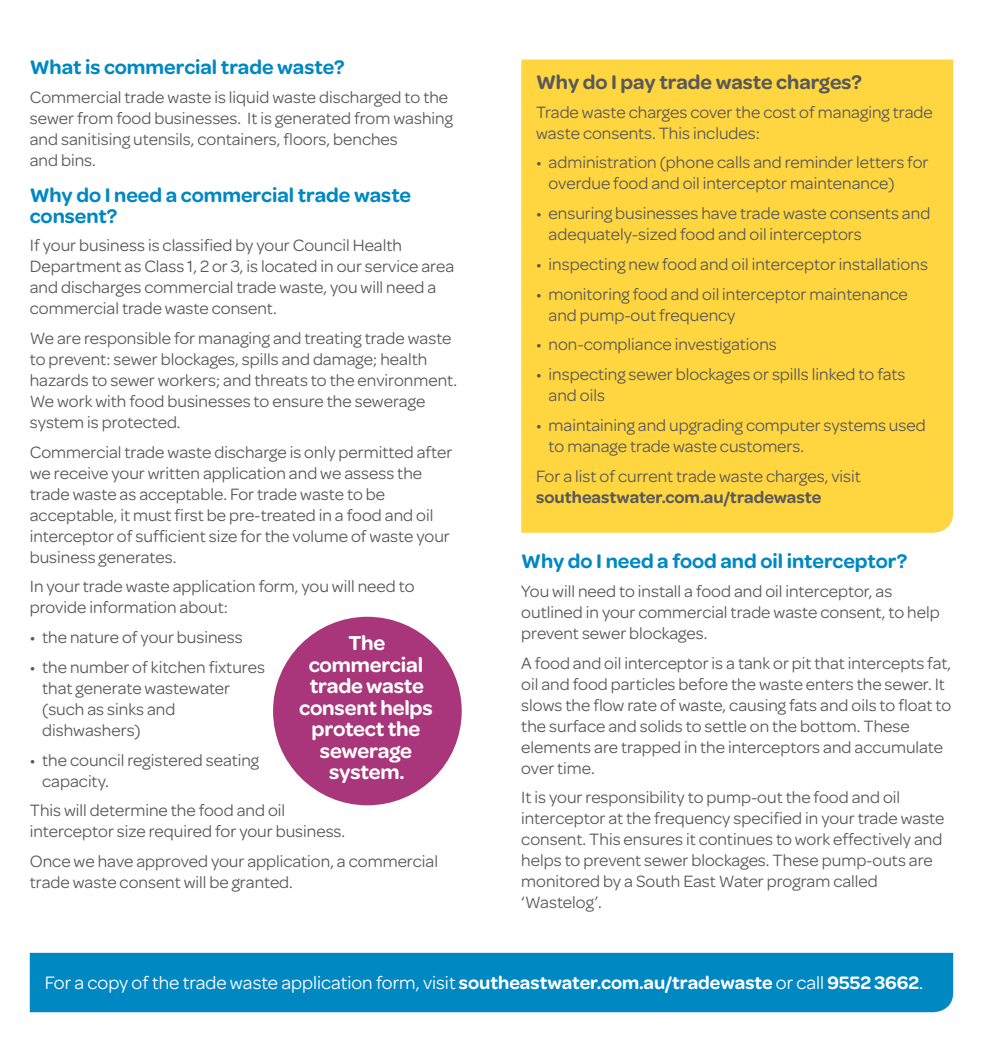
<style>
.page{position:relative;width:983px;height:1042px;background:#fff}
.page>*{position:absolute;margin:0;border:0;box-sizing:border-box;transform-origin:0 0}
.t1{font:600 21.53px/21.5px "Omnes";letter-spacing:-.01em;color:#fff;text-align:center}
.t2{font:600 21px/21px "Omnes";color:#0088c2}
.t3{font:600 21px "Omnes";color:#58595b}
.t4{font:19.25px "Omnes";color:#fff}
.t5{font:17.5px/21px "Omnes";color:#58595b}
.t6{font:600 17.5px "Omnes";color:#58595b}
.s1{font-weight:600}
</style>
<div class="page">
<div style="left:30px;top:953px;width:922px;height:59px;background:#0088c2"></div>
<div style="left:521px;top:60px;width:431px;height:473px;background:#ffd540"></div>
<div style="left:273px;top:617px;width:188px;height:188px;background:#a9357a;border-radius:50%"></div>
<p class="t2" style="left:30px;top:56px;width:316px">What is commercial trade waste?</p>
<p class="t5" style="left:30px;top:85px;width:424px">Commercial trade waste is liquid waste discharged to the sewer from food businesses. It is generated from washing and sanitising utensils, containers, floors, benches<br>and bins.</p>
<p class="t2" style="left:30px;top:183px;width:383px">Why do I need a commercial trade waste consent?</p>
<p class="t5" style="left:30px;top:234px;width:426px">If your business is classified by your Council Health Department as Class 1, 2 or 3, is located in our service area and discharges commercial trade waste, you will need a commercial trade waste consent.</p>
<p class="t5" style="left:30px;top:326px;width:428px">We are responsible for managing and treating trade waste to prevent: sewer blockages, spills and damage; health hazards to sewer workers; and threats to the environment.<br>We work with food businesses to ensure the sewerage system is protected.</p>
<p class="t5" style="left:30px;top:440px;width:424px">Commercial trade waste discharge is only permitted after we receive your written application and we assess the trade waste as acceptable. For trade waste to be acceptable, it must first be pre-treated in a food and oil interceptor of sufficient size for the volume of waste your business generates.</p>
<p class="t5" style="left:30px;top:575px;width:386px">In your trade waste application form, you will need to provide information about:</p>
<p class="t5" style="left:30px;top:626px;width:214px">• the nature of your business</p>
<p class="t5" style="left:42px;top:655px;width:224px;text-indent:-12px">• the number of kitchen fixtures that generate wastewater (such as sinks and dishwashers)</p>
<p class="t5" style="left:42px;top:748px;width:218px;text-indent:-12px">• the council registered seating capacity.</p>
<p class="t5" style="left:30px;top:799px;width:317px">This will determine the food and oil interceptor size required for your business.</p>
<p class="t5" style="left:30px;top:850px;width:409px">Once we have approved your application, a commercial trade waste consent will be granted.</p>
<p class="t1" style="left:299px;top:631px;width:135px">The commercial trade waste consent helps protect the sewerage system.</p>
<p class="t3" style="left:536px;top:67px;width:327px">Why do I pay trade waste charges?</p>
<p class="t5" style="left:536px;top:100px;width:398px">Trade waste charges cover the cost of managing trade waste consents. This includes:</p>
<p class="t5" style="left:548px;top:151px;width:381px;text-indent:-12px">• administration (phone calls and reminder letters for overdue food and oil interceptor maintenance)</p>
<p class="t5" style="left:548px;top:202px;width:383px;text-indent:-12px">• ensuring businesses have trade waste consents and adequately-sized food and oil interceptors</p>
<p class="t5" style="left:536px;top:252px;width:393px">• inspecting new food and oil interceptor installations</p>
<p class="t5" style="left:548px;top:282px;width:361px;text-indent:-12px">• monitoring food and oil interceptor maintenance and pump-out frequency</p>
<p class="t5" style="left:536px;top:333px;width:242px">• non-compliance investigations</p>
<p class="t5" style="left:548px;top:363px;width:358px;text-indent:-12px">• inspecting sewer blockages or spills linked to fats and oils</p>
<p class="t5" style="left:548px;top:413px;width:378px;text-indent:-12px">• maintaining and upgrading computer systems used to manage trade waste customers.</p>
<p class="t5" style="left:536px;top:464px;width:326px">For a list of current trade waste charges, visit</p>
<p class="t6" style="left:536px;top:484px;width:286px">southeastwater.com.au/tradewaste</p>
<p class="t2" style="left:521px;top:550px;width:387px">Why do I need a food and oil interceptor?</p>
<p class="t5" style="left:521px;top:579px;width:420px">You will need to install a food and oil interceptor, as outlined in your commercial trade waste consent, to help prevent sewer blockages.</p>
<p class="t5" style="left:521px;top:651px;width:431px">A food and oil interceptor is a tank or pit that intercepts fat, oil and food particles before the waste enters the sewer. It slows the flow rate of waste, causing fats and oils to float to the surface and solids to settle on the bottom. These elements are trapped in the interceptors and accumulate over time.</p>
<p class="t5" style="left:521px;top:786px;width:424px">It is your responsibility to pump-out the food and oil interceptor at the frequency specified in your trade waste consent. This ensures it continues to work effectively and helps to prevent sewer blockages. These pump-outs are monitored by a South East Water program called ‘Wastelog’.</p>
<p class="t4" style="left:45px;top:970px;width:879px">For a copy of the trade waste application form, visit <span class="s1">southeastwater.com.au/tradewaste</span> or call <span class="s1">9552 3662</span>.</p>
</div>
